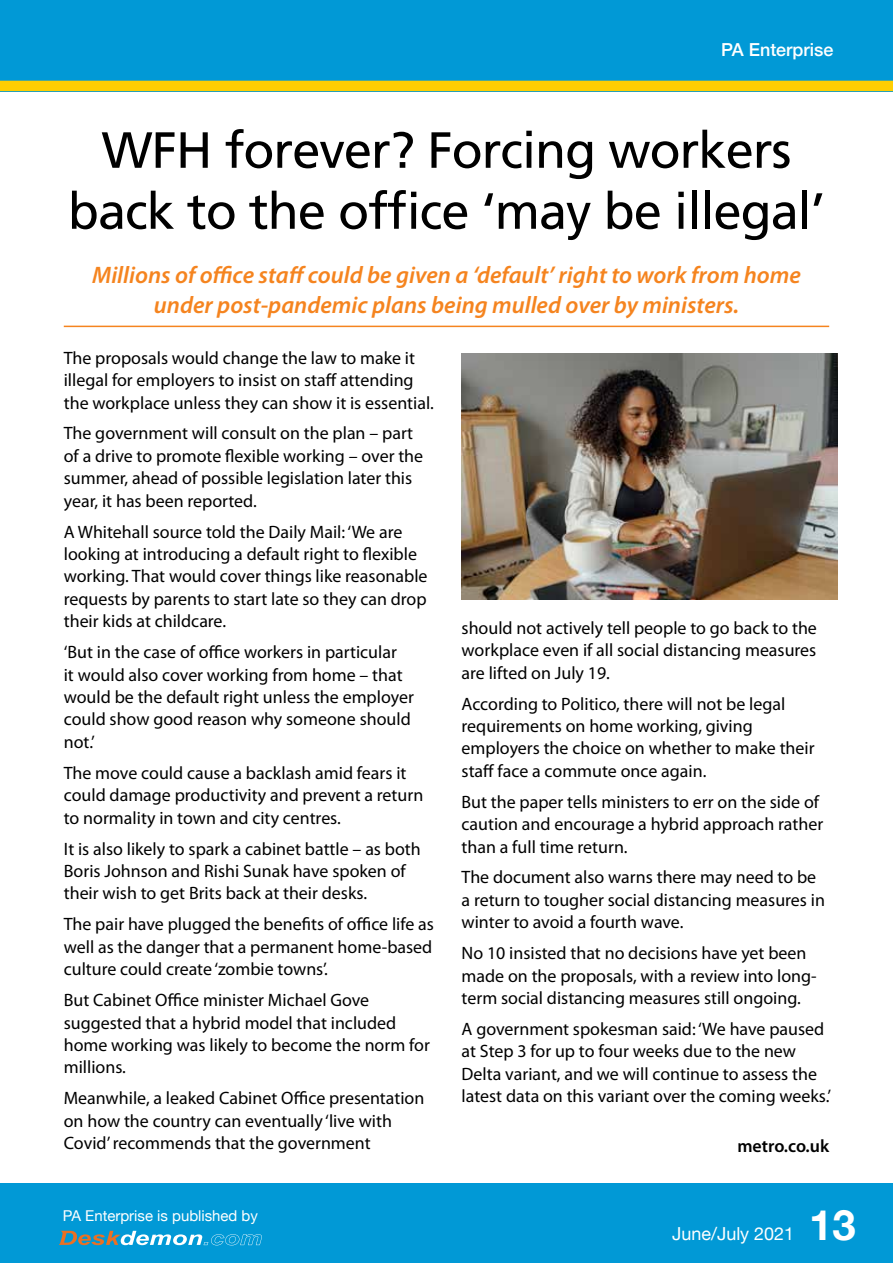
<style>
.page{position:relative;width:893px;height:1263px;background:#fff}
.page>*{position:absolute;margin:0;border:0;box-sizing:border-box;transform-origin:0 0}
.t1{font:50.85px/60.9px "Frutiger";letter-spacing:-.02em;color:#000;text-align:center}
.t2{font:700 41.85px "Helvetica Neue";color:#fff}
.t3{font:italic 600 23.85px/29.8px "Myriad Pro";color:#f5841f;text-align:center}
.t4{font:18px/22.4px "Myriad Pro";color:#000}
.t5{font:18px "Helvetica Neue";color:#fff}
.t6{font:500 18px "Helvetica Neue";color:#fff}
.t7{font:600 18px "Myriad Pro";color:#000}
.t8{font:15px "Helvetica Neue";color:#fff}
</style>
<div class="page">
<div style="left:0;top:1183px;width:893px;height:80px;background:#0199d6"></div>
<svg style="left:60px;top:1231px;width:202px;height:14px"></svg>
<div style="left:0;top:0;width:893px;height:91px;background:#0199d6"></div>
<div style="left:0;top:81px;width:893px;height:10px;background:#ffce02"></div>
<img style="left:462px;top:354px;width:376px;height:245px">
<hr style="left:64px;top:326px;width:765px;height:1px;background:#f5841f">
<p class="t6" style="left:721px;top:35px;width:114px">PA Enterprise</p>
<h1 class="t1" style="left:68px;top:119px;width:759px">WFH forever? Forcing workers back to the office ‘may be illegal’</h1>
<h3 class="t3" style="left:92px;top:259px;width:710px">Millions of office staff could be given a ‘default’ right to work from home under post-pandemic plans being mulled over by ministers.</h3>
<p class="t4" style="left:64px;top:346px;width:371px">The proposals would change the law to make it illegal for employers to insist on staff attending the workplace unless they can show it is essential.</p>
<p class="t4" style="left:64px;top:422px;width:361px">The government will consult on the plan – part of a drive to promote flexible working – over the summer, ahead of possible legislation later this year, it has been reported.</p>
<p class="t4" style="left:64px;top:520px;width:365px">A Whitehall source told the Daily Mail: ‘We are looking at introducing a default right to flexible working. That would cover things like reasonable requests by parents to start late so they can drop their kids at childcare.</p>
<p class="t4" style="left:64px;top:641px;width:352px">‘But in the case of office workers in particular<br>it would also cover working from home – that would be the default right unless the employer could show good reason why someone should not.’</p>
<p class="t4" style="left:64px;top:761px;width:361px">The move could cause a backlash amid fears it could damage productivity and prevent a return to normality in town and city centres.</p>
<p class="t4" style="left:64px;top:837px;width:359px">It is also likely to spark a cabinet battle – as both<br>Boris Johnson and Rishi Sunak have spoken of their wish to get Brits back at their desks.</p>
<p class="t4" style="left:64px;top:913px;width:372px;text-align:justify">The pair have plugged the benefits of office life as well as the danger that a permanent home-based culture could create ‘zombie towns’.</p>
<p class="t4" style="left:64px;top:988px;width:368px">But Cabinet Office minister Michael Gove suggested that a hybrid model that included home working was likely to become the norm for millions.</p>
<p class="t4" style="left:64px;top:1087px;width:362px">Meanwhile, a leaked Cabinet Office presentation on how the country can eventually ‘live with<br>Covid’ recommends that the government</p>
<p class="t8" style="left:63px;top:1204px;width:197px">PA Enterprise is published by</p>
<p class="t4" style="left:462px;top:616px;width:357px;text-align:justify">should not actively tell people to go back to the workplace even if all social distancing measures are lifted on July 19.</p>
<p class="t4" style="left:462px;top:692px;width:355px">According to Politico, there will not be legal requirements on home working, giving employers the choice on whether to make their staff face a commute once again.</p>
<p class="t4" style="left:462px;top:790px;width:363px">But the paper tells ministers to err on the side of caution and encourage a hybrid approach rather than a full time return.</p>
<p class="t4" style="left:462px;top:866px;width:365px">The document also warns there may need to be a return to tougher social distancing measures in winter to avoid a fourth wave.</p>
<p class="t4" style="left:462px;top:942px;width:357px">No 10 insisted that no decisions have yet been made on the proposals, with a review into long&shy;term social distancing measures still ongoing.</p>
<p class="t4" style="left:462px;top:1017px;width:371px">A government spokesman said: ‘We have paused at Step 3 for up to four weeks due to the new Delta variant, and we will continue to assess the latest data on this variant over the coming weeks.’</p>
<p class="t7" style="left:737px;top:1135px;width:93px">metro.co.uk</p>
<p class="t5" style="left:672px;top:1221px;width:123px">June/July 2021</p>
<h2 class="t2" style="left:809px;top:1192px;width:48px">13</h2>
</div>
